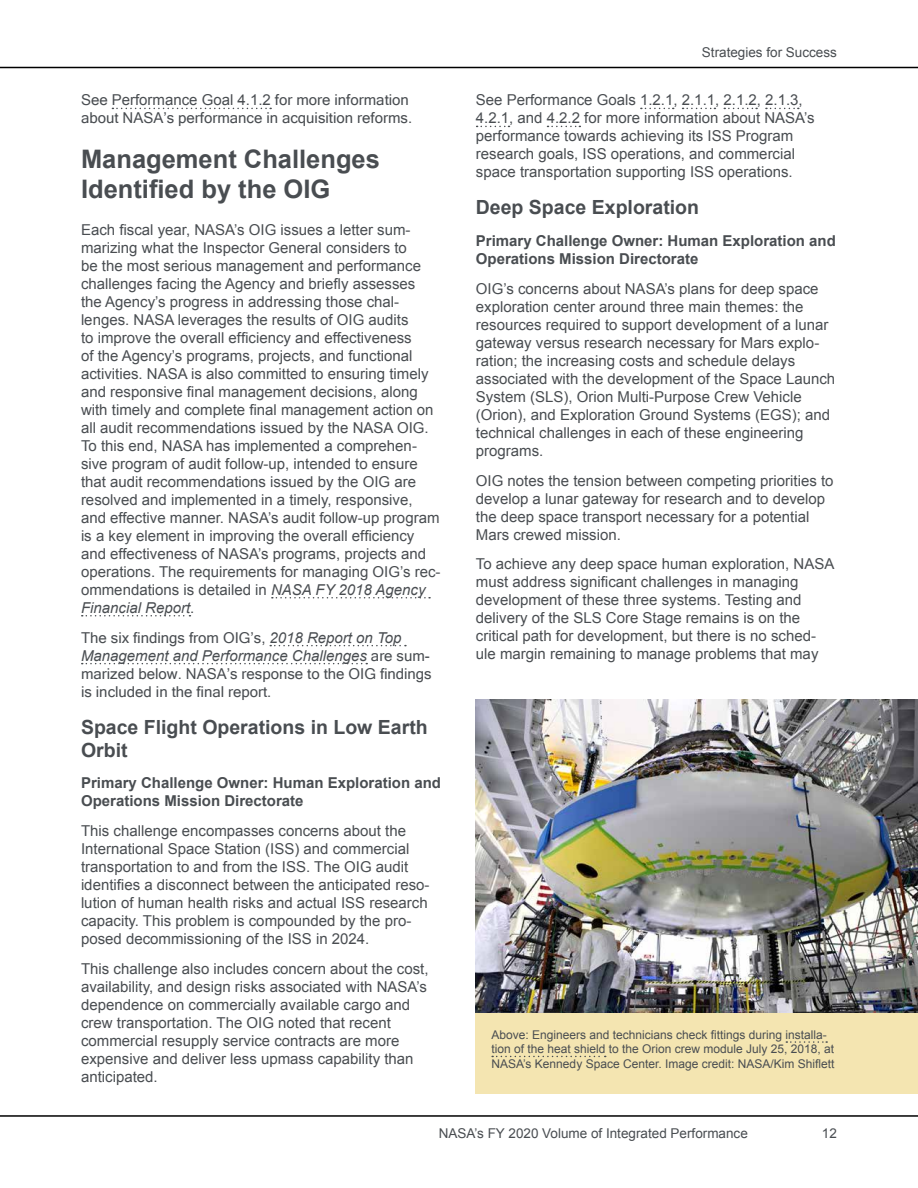
<style>
.page{position:relative;width:918px;height:1188px;background:#fff}
.page>*{position:absolute;margin:0;border:0;box-sizing:border-box;transform-origin:0 0}
.t1{font:700 25.5px/30.6px "Arial";color:#494d51}
.t2{font:700 19.5px/23.4px "Arial";color:#494d51}
.Paragraph{font:15px/18px "Arial";color:#494d51}
.Paragraph-2{font:15px/18px "Microsoft Sans Serif";color:#494d51}
.OIG_finding{font:15px/18px "Arial";color:#494d51}
.t3{font:700 15px/18px "Arial";color:#494d51}
.t4{font:13.5px "Arial";color:#494d51}
.t5{font:12px/14.4px "Arial";color:#494d51}
.s1{font-family:"Arial"}
.s2{font-style:italic}
.s3{font-family:"Arial";font-style:italic}
</style>
<div class="page">
<hr style="left:0;top:67px;width:918px;height:1px;background:#000">
<hr style="left:0;top:1115px;width:918px;height:2px;background:#000">
<svg style="left:112px;top:108px;width:159px;height:1px"></svg>
<svg style="left:272px;top:597px;width:158px;height:2px"></svg>
<svg style="left:82px;top:615px;width:108px;height:2px"></svg>
<svg style="left:270px;top:645px;width:136px;height:1px"></svg>
<svg style="left:82px;top:663px;width:285px;height:1px"></svg>
<svg style="left:641px;top:108px;width:33px;height:1px"></svg>
<svg style="left:683px;top:108px;width:32px;height:1px"></svg>
<svg style="left:724px;top:108px;width:33px;height:1px"></svg>
<svg style="left:766px;top:108px;width:33px;height:1px"></svg>
<svg style="left:477px;top:126px;width:32px;height:1px"></svg>
<svg style="left:548px;top:126px;width:32px;height:1px"></svg>
<div style="left:476px;top:700px;width:442px;height:394px;background:#f4e5b1"></div>
<img style="left:476px;top:700px;width:442px;height:313px">
<svg style="left:786px;top:1041px;width:41px;height:2px"></svg>
<svg style="left:492px;top:1056px;width:114px;height:1px"></svg>
<p class="Paragraph-2" style="left:81px;top:91px;width:333px">See <span class="s1">Performance Goal 4.1.2</span> for more information about NASA’s performance in acquisition reforms.</p>
<h3 class="t1" style="left:81px;top:144px;width:300px">Management Challenges<br>Identified by the OIG</h3>
<p class="Paragraph" style="left:81px;top:221px;width:361px">Each fiscal year, NASA’s OIG issues a letter sum&shy;marizing what the Inspector General considers to<br>be the most serious management and performance challenges facing the Agency and briefly assesses<br>the Agency’s progress in addressing those chal&shy;lenges. NASA leverages the results of OIG audits<br>to improve the overall efficiency and effectiveness<br>of the Agency’s programs, projects, and functional activities. NASA is also committed to ensuring timely and responsive final management decisions, along with timely and complete final management action on all audit recommendations issued by the NASA OIG.<br>To this end, NASA has implemented a comprehen&shy;sive program of audit follow-up, intended to ensure that audit recommendations issued by the OIG are resolved and implemented in a timely, responsive, and effective manner. NASA’s audit follow-up program is a key element in improving the overall efficiency and effectiveness of NASA’s programs, projects and operations. The requirements for managing OIG’s rec&shy;ommendations is detailed in <span class="s2">NASA FY 2018 Agency Financial Report</span>.</p>
<p class="Paragraph-2" style="left:81px;top:628px;width:352px">The six findings from OIG’s, <span class="s3">2018 Report on Top Management and Performance Challenges</span> are sum&shy;marized below. NASA’s response to the OIG findings is included in the final report.</p>
<h5 class="t2" style="left:81px;top:716px;width:348px">Space Flight Operations in Low Earth<br>Orbit</h5>
<h6 class="t3" style="left:81px;top:775px;width:362px">Primary Challenge Owner: Human Exploration and<br>Operations Mission Directorate</h6>
<p class="Paragraph" style="left:81px;top:822px;width:350px">This challenge encompasses concerns about the International Space Station (ISS) and commercial transportation to and from the ISS. The OIG audit identifies a disconnect between the anticipated reso&shy;lution of human health risks and actual ISS research capacity. This problem is compounded by the pro&shy;posed decommissioning of the ISS in 2024.</p>
<p class="Paragraph" style="left:81px;top:960px;width:349px">This challenge also includes concern about the cost, availability, and design risks associated with NASA’s dependence on commercially available cargo and crew transportation. The OIG noted that recent commercial resupply service contracts are more expensive and deliver less upmass capability than anticipated.</p>
<p class="t4" style="left:702px;top:43px;width:137px">Strategies for Success</p>
<p class="OIG_finding" style="left:476px;top:91px;width:340px">See Performance Goals 1.2.1, 2.1.1, 2.1.2, 2.1.3, 4.2.1, and 4.2.2 for more information about NASA’s performance towards achieving its ISS Program research goals, ISS operations, and commercial space transportation supporting ISS operations.</p>
<h5 class="t2" style="left:476px;top:196px;width:225px">Deep Space Exploration</h5>
<h6 class="t3" style="left:476px;top:232px;width:362px">Primary Challenge Owner: Human Exploration and<br>Operations Mission Directorate</h6>
<p class="Paragraph" style="left:476px;top:280px;width:361px">OIG’s concerns about NASA’s plans for deep space exploration center around three main themes: the resources required to support development of a lunar gateway versus research necessary for Mars explo&shy;ration; the increasing costs and schedule delays associated with the development of the Space Launch System (SLS), Orion Multi-Purpose Crew Vehicle (Orion), and Exploration Ground Systems (EGS); and technical challenges in each of these engineering programs.</p>
<p class="Paragraph" style="left:476px;top:471px;width:359px">OIG notes the tension between competing priorities to develop a lunar gateway for research and to develop the deep space transport necessary for a potential Mars crewed mission.</p>
<p class="Paragraph" style="left:476px;top:555px;width:360px">To achieve any deep space human exploration, NASA must address significant challenges in managing development of these three systems. Testing and delivery of the SLS Core Stage remains is on the critical path for development, but there is no sched&shy;ule margin remaining to manage problems that may</p>
<h2 class="t5" style="left:491px;top:1028px;width:345px">Above: Engineers and technicians check fittings during installa&shy;tion of the heat shield to the Orion crew module July 25, 2018, at<br>NASA’s Kennedy Space Center. Image credit: NASA/Kim Shiflett</h2>
<p class="t4" style="left:439px;top:1125px;width:311px">NASA’s FY 2020 Volume of Integrated Performance</p>
<p class="t4" style="left:822px;top:1125px;width:17px">12</p>
</div>
